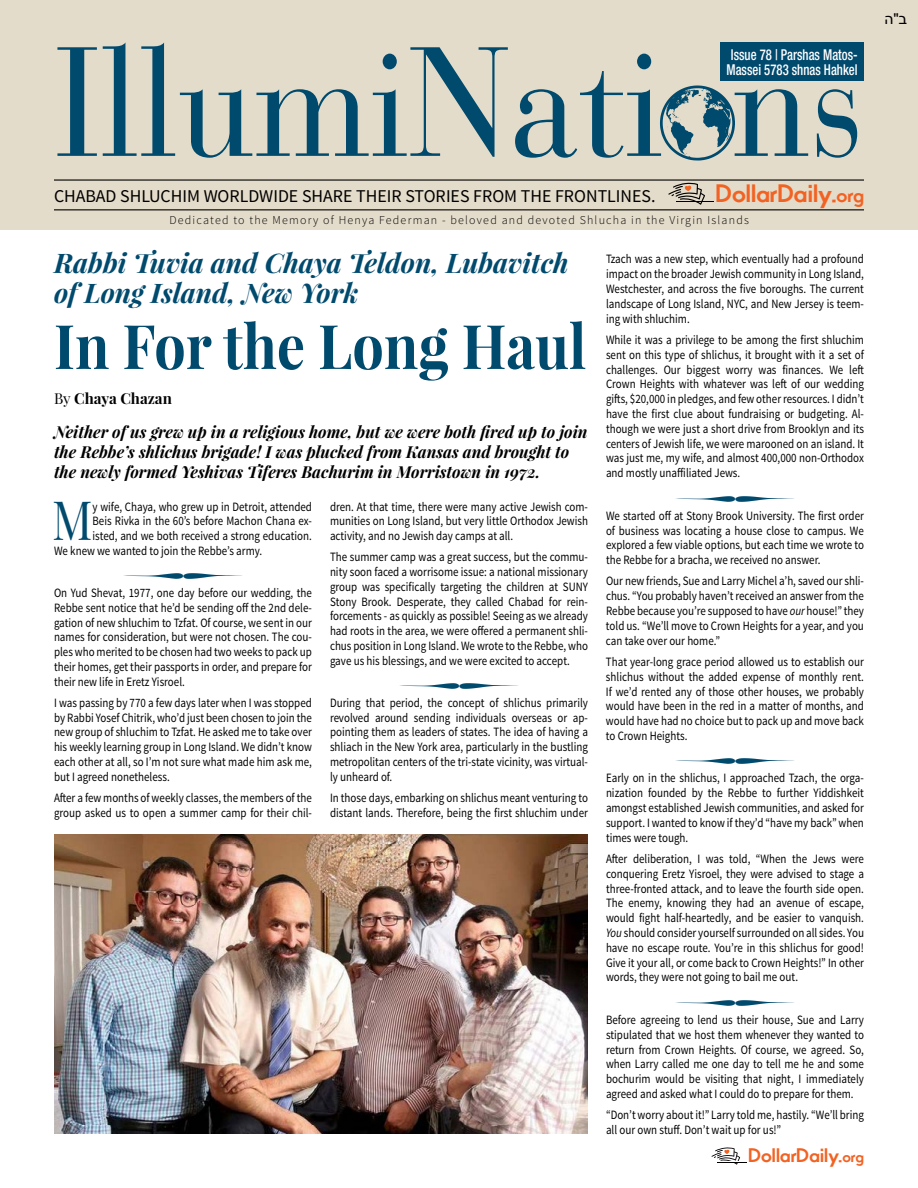
<style>
.page{position:relative;width:918px;height:1188px;background:#fff}
.page>*{position:absolute;margin:0;border:0;box-sizing:border-box;transform-origin:0 0}
.t1{font:154.2px "Bauer Bodoni Std";color:#004a6e;scale:.9 1}
.t2{font:700 61.5px "Playfair Display";color:#004a6e;scale:.91 1}
.t3{font:54px "Playfair Display";color:#004a6e;scale:.86 1}
.t4{font:italic 700 27px/30px "Playfair Display";color:#004a6e}
.t5{font:700 24px "Movement";letter-spacing:-.005em;color:#f26323}
.t6{font:700 18.6px "Movement";letter-spacing:-.005em;color:#f26323}
.t7{font:18px "Source Sans Pro";color:#000}
.Intro{font:italic 700 16.5px/19.8px "Playfair Display";color:#000}
.t8{font:500 condensed 15px/15px "Helvetica Neue LT Std";color:#fff;scale:.85 1}
.t9{font:700 15px "Playfair Display";color:#000}
.t10{font:15px "Arial";color:#000}
.t11{font:12.75px/14.9px "Source Sans Pro";color:#000;text-align:justify;scale:.86 1}
.t12{font:300 12px "Source Sans Pro";letter-spacing:.1em;color:#000}
.s1{color:#e4dcca}
.s2{font-size:19.05px}
.s3{font-weight:400}
.s4{font-style:italic}
.s5{font-size:14.85px}
</style>
<div class="page">
<div style="left:0;top:0;width:918px;height:230px;background:#e4dcca"></div>
<hr style="left:54px;top:179px;width:810px;height:2px;background:#000">
<hr style="left:54px;top:209px;width:810px;height:1px;background:#000">
<div style="left:720px;top:43px;width:144px;height:38px;background:#004a6e"></div>
<svg style="left:668px;top:183px;width:37px;height:22px"></svg>
<hr style="left:676px;top:201px;width:37px;height:1px;background:#000">
<svg style="left:712px;top:1147px;width:28px;height:18px"></svg>
<hr style="left:717px;top:1161px;width:30px;height:1px;background:#fff">
<hr style="left:717px;top:1162px;width:30px;height:1px;background:#000">
<svg style="left:660px;top:85px;width:75px;height:76px"></svg>
<img style="left:54px;top:834px;width:534px;height:300px">
<p class="t1" style="left:54px;top:11px;width:902px">IllumiNati<span class="s1">o</span>ns</p>
<p class="t7" style="left:54px;top:185px;width:603px">CHABAD SHLUCHIM WORLDWIDE SHARE THEIR STORIES FROM THE FRONTLINES.</p>
<p class="t8" style="left:727px;top:47px;width:156px">Issue 78 | Parshas Matos-<br>Massei 5783 shnas Hahkel</p>
<p class="t5" style="left:716px;top:178px;width:150px">DollarDaily.<span class="s2">org</span></p>
<p class="t12" style="left:169px;top:213px;width:581px">Dedicated to the Memory of Henya Federman - beloved and devoted Shlucha in the Virgin Islands</p>
<p class="t4" style="left:54px;top:247px;width:516px">Rabbi Tuvia and Chaya Teldon, Lubavitch of Long Island, New York</p>
<p class="t2" style="left:54px;top:307px;width:587px">In For the Long Haul</p>
<p class="t9" style="left:54px;top:389px;width:119px"><span class="s3">By</span> Chaya Chazan</p>
<p class="Intro" style="left:54px;top:422px;width:535px">Neither of us grew up in a religious home, but we were both fired up to join the Rebbe’s shlichus brigade! I was plucked from Kansas and brought to the newly formed Yeshivas Tiferes Bachurim in Morristown in 1972.</p>
<p class="t3" style="left:52px;top:486px;width:49px">M</p>
<p class="t11" style="left:93px;top:499px;width:257px">y wife, Chaya, who grew up in Detroit, attended</p>
<p class="t11" style="left:93px;top:514px;width:257px">Beis Rivka in the 60’s before Machon Chana ex-</p>
<p class="t11" style="left:93px;top:529px;width:257px">isted, and we both received a strong education.</p>
<p class="t11" style="left:54px;top:543px;width:244px">We knew we wanted to join the Rebbe’s army.</p>
<p class="t11" style="left:54px;top:586px;width:302px">On Yud Shevat, 1977, one day before our wedding, the<br>Rebbe sent notice that he’d be sending off the 2nd dele-</p>
<p class="t11" style="left:54px;top:615px;width:302px">gation of new shluchim to Tzfat. Of course, we sent in our names for consideration, but were not chosen. The cou&shy;ples who merited to be chosen had two weeks to pack up their homes, get their passports in order, and prepare for their new life in Eretz Yisroel.</p>
<p class="t11" style="left:54px;top:695px;width:302px">I was passing by 770 a few days later when I was stopped by Rabbi Yosef Chitrik, who’d just been chosen to join the new group of shluchim to Tzfat. He asked me to take over his weekly learning group in Long Island. We didn’t know each other at all, so I’m not sure what made him ask me, but I agreed nonetheless.</p>
<p class="t11" style="left:54px;top:790px;width:302px">After a few months of weekly classes, the members of the group asked us to open a summer camp for their chil-</p>
<p class="t11" style="left:330px;top:499px;width:302px">dren. At that time, there were many active Jewish com&shy;munities on Long Island, but very little Orthodox Jewish activity, and no Jewish day camps at all.</p>
<p class="t11" style="left:330px;top:550px;width:302px">The summer camp was a great success, but the commu&shy;nity soon faced a worrisome issue: a national missionary group was specifically targeting the children at SUNY Stony Brook. Desperate, they called Chabad for rein&shy;forcements - as quickly as possible! Seeing as we already had roots in the area, we were offered a permanent shli&shy;chus position in Long Island. We wrote to the Rebbe, who gave us his blessings, and we were excited to accept.</p>
<p class="t11" style="left:330px;top:696px;width:302px">During that period, the concept of shlichus primarily revolved around sending individuals overseas or ap-</p>
<p class="t11" style="left:330px;top:725px;width:302px">pointing them as leaders of states. The idea of having a shliach in the New York area, particularly in the bustling metropolitan centers of the tri-state vicinity, was virtual&shy;ly unheard of.</p>
<p class="t11" style="left:330px;top:790px;width:301px">In those days, embarking on shlichus meant venturing to distant lands. Therefore, being the first shluchim under</p>
<p class="t11" style="left:606px;top:252px;width:302px">Tzach was a new step, which eventually had a profound impact on the broader Jewish community in Long Island, Westchester, and across the five boroughs. The current landscape of Long Island, NYC, and New Jersey is teem&shy;ing with shluchim.</p>
<p class="t11" style="left:606px;top:332px;width:302px">While it was a privilege to be among the first shluchim sent on this type of shlichus, it brought with it a set of challenges. Our biggest worry was finances. We left Crown Heights with whatever was left of our wedding gifts, $20,000 in pledges, and few other resources. I didn’t have the first clue about fundraising or budgeting. Al&shy;though we were just a short drive from Brooklyn and its centers of Jewish life, we were marooned on an island. It was just me, my wife, and almost 400,000 non-Orthodox and mostly unaffiliated Jews.</p>
<p class="t11" style="left:606px;top:508px;width:302px">We started off at Stony Brook University. The first order of business was locating a house close to campus. We explored a few viable options, but each time we wrote to</p>
<p class="t11" style="left:606px;top:553px;width:251px">the Rebbe for a bracha, we received no answer.</p>
<p class="t11" style="left:606px;top:574px;width:302px">Our new friends, Sue and Larry Michel a’h, saved our shli&shy;chus. “You probably haven’t received an answer from the Rebbe because you’re supposed to have <span class="s4">our</span> house!” they told us. “We’ll move to Crown Heights for a year, and you can take over our home.”</p>
<p class="t11" style="left:606px;top:654px;width:302px">That year-long grace period allowed us to establish our shlichus without the added expense of monthly rent.<br>If we’d rented any of those other houses, we probably would have been in the red in a matter of months, and would have had no choice but to pack up and move back to Crown Heights.</p>
<p class="t11" style="left:606px;top:771px;width:302px">Early on in the shlichus, I approached Tzach, the orga-</p>
<p class="t11" style="left:606px;top:786px;width:302px">nization founded by the Rebbe to further Yiddishkeit amongst established Jewish communities, and asked for support. I wanted to know if they’d “have my back” when times were tough.</p>
<p class="t11" style="left:606px;top:851px;width:302px">After deliberation, I was told, “When the Jews were conquering Eretz Yisroel, they were advised to stage a three-fronted attack, and to leave the fourth side open.<br>The enemy, knowing they had an avenue of escape, would fight half-heartedly, and be easier to vanquish.<br><span class="s4">You</span> should consider yourself surrounded on all sides. You have no escape route. You’re in this shlichus for good!<br>Give it your all, or come back to Crown Heights!” In other words, they were not going to bail me out.</p>
<p class="t11" style="left:606px;top:1012px;width:302px">Before agreeing to lend us their house, Sue and Larry stipulated that we host them whenever they wanted to return from Crown Heights. Of course, we agreed. So,</p>
<p class="t11" style="left:606px;top:1057px;width:302px">when Larry called me one day to tell me he and some bochurim would be visiting that night, I immediately agreed and asked what I could do to prepare for them.</p>
<p class="t11" style="left:606px;top:1108px;width:302px">“Don’t worry about it!” Larry told me, hastily. “We’ll bring all our own stuff. Don’t wait up for us!”</p>
<p class="t6" style="left:749px;top:1144px;width:117px">DollarDaily.<span class="s5">org</span></p>
<p class="t10" style="left:884px;top:9px;width:24px">ה ב"</p>
</div>
